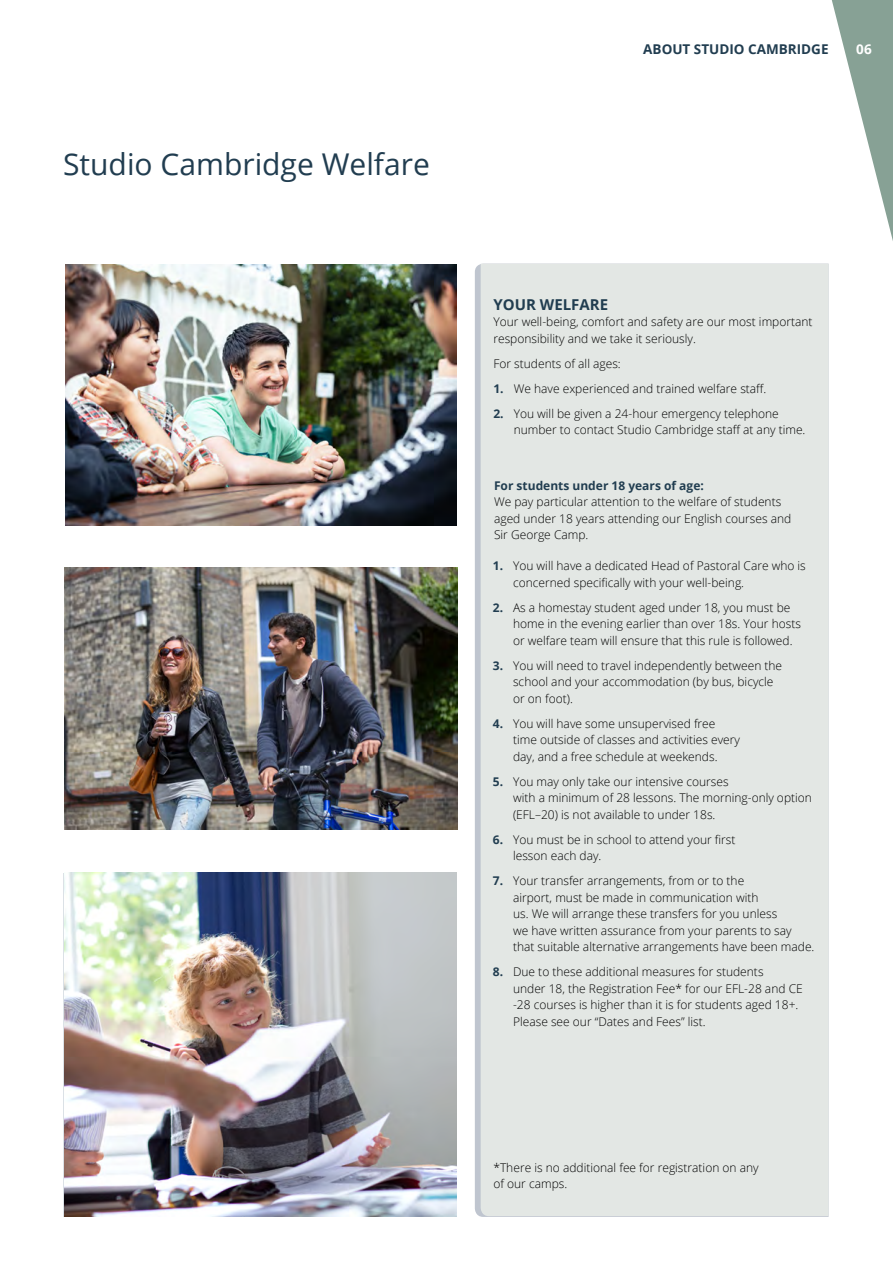
<style>
.page{position:relative;width:893px;height:1263px;background:#fff}
.page>*{position:absolute;margin:0;border:0;box-sizing:border-box;transform-origin:0 0}
.t1{font:30px "Open Sans";color:#213d50}
.t2{font:700 15px "Open Sans";color:#213d50}
.t3{font:700 13.5px "Open Sans";color:#213d50}
.t4{font:700 13.5px "Open Sans";color:#fff}
.t5{font:300 12px/16.5px "Open Sans";color:#000}
.t6{font:700 12px "Open Sans";color:#213d50}
.s1{font-weight:700;color:#213d50}
</style>
<div class="page">
<div style="left:481px;top:264px;width:347px;height:952px;background:#e3e7e4"></div>
<img style="left:66px;top:264px;width:391px;height:261px">
<img style="left:65px;top:568px;width:392px;height:261px">
<svg style="left:832px;top:0;width:61px;height:241px"></svg>
<img style="left:65px;top:872px;width:392px;height:345px">
<h1 class="t1" style="left:63px;top:144px;width:368px">Studio Cambridge Welfare</h1>
<p class="t3" style="left:643px;top:39px;width:187px">ABOUT STUDIO CAMBRIDGE</p>
<p class="t4" style="left:856px;top:39px;width:17px">06</p>
<p class="t2" style="left:493px;top:294px;width:116px">YOUR WELFARE</p>
<p class="t5" style="left:493px;top:313px;width:321px">Your well-being, comfort and safety are our most important responsibility and we take it seriously.</p>
<p class="t5" style="left:493px;top:355px;width:129px">For students of all ages:</p>
<p class="t5" style="left:493px;top:380px;width:274px"><span class="s1">1.</span> We have experienced and trained welfare staff.</p>
<p class="t5" style="left:514px;top:405px;width:293px;text-indent:-20px"><span class="s1">2.</span> You will be given a 24-hour emergency telephone number to contact Studio Cambridge staff at any time.</p>
<p class="t6" style="left:494px;top:477px;width:211px">For students under 18 years of age:</p>
<p class="t5" style="left:494px;top:493px;width:299px">We pay particular attention to the welfare of students aged under 18 years attending our English courses and<br>Sir George Camp.</p>
<p class="t5" style="left:513px;top:557px;width:294px;text-indent:-20px"><span class="s1">1.</span> You will have a dedicated Head of Pastoral Care who is concerned specifically with your well-being.</p>
<p class="t5" style="left:513px;top:599px;width:289px;text-indent:-20px"><span class="s1">2.</span> As a homestay student aged under 18, you must be home in the evening earlier than over 18s. Your hosts or welfare team will ensure that this rule is followed.</p>
<p class="t5" style="left:513px;top:657px;width:271px;text-indent:-20px"><span class="s1">3.</span> You will need to travel independently between the school and your accommodation (by bus, bicycle or on foot).</p>
<p class="t5" style="left:513px;top:715px;width:228px;text-indent:-20px"><span class="s1">4.</span> You will have some unsupervised free time outside of classes and activities every day, and a free schedule at weekends.</p>
<p class="t5" style="left:513px;top:773px;width:300px;text-indent:-20px"><span class="s1">5.</span> You may only take our intensive courses<br>with a minimum of 28 lessons. The morning-only option (EFL–20) is not available to under 18s.</p>
<p class="t5" style="left:513px;top:831px;width:224px;text-indent:-20px"><span class="s1">6.</span> You must be in school to attend your first lesson each day.</p>
<p class="t5" style="left:513px;top:872px;width:303px;text-indent:-20px"><span class="s1">7.</span> Your transfer arrangements, from or to the<br>airport, must be made in communication with<br>us. We will arrange these transfers for you unless<br>we have written assurance from your parents to say that suitable alternative arrangements have been made.</p>
<p class="t5" style="left:513px;top:963px;width:291px;text-indent:-20px"><span class="s1">8.</span> Due to these additional measures for students<br>under 18, the Registration Fee* for our EFL-28 and CE -28 courses is higher than it is for students aged 18+.<br>Please see our “Dates and Fees” list.</p>
<p class="t5" style="left:493px;top:1159px;width:267px">*There is no additional fee for registration on any of our camps.</p>
</div>
